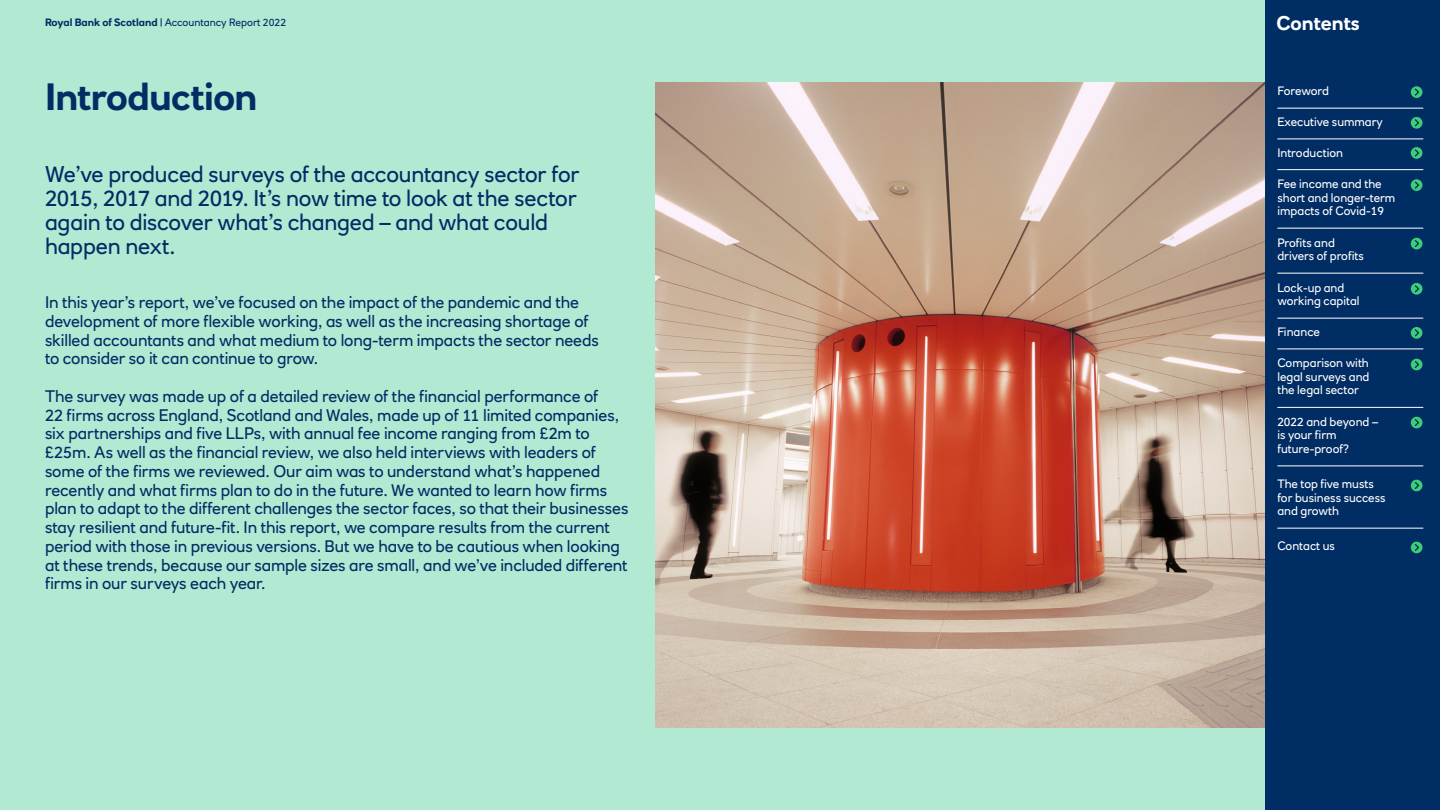
<style>
.page{position:relative;width:1440px;height:810px;background:#fff}
.page>*{position:absolute;margin:0;border:0;box-sizing:border-box;transform-origin:0 0}
.t1{font:700 37.5px "RN House Sans";letter-spacing:-.015em;color:#002d64}
.t2{font:22.5px/24px "RN House Sans";letter-spacing:-.01em;color:#002d64}
.t3{font:700 19.5px "RN House Sans";color:#fff}
.t4{font:16.5px/18.8px "RN House Sans";letter-spacing:-.005em;color:#002d64}
.t5{font:12px/13.5px "RN House Sans";color:#fff}
.t6{font:12px "RN House Sans";letter-spacing:-.02em;color:#fff}
.t7{font:10.5px "RN House Sans";color:#002d64}
.s1{font-weight:700}
</style>
<div class="page">
<div style="left:0;top:0;width:1265px;height:810px;background:#b2e9d3"></div>
<img style="left:656px;top:82px;width:609px;height:646px">
<div style="left:1265px;top:0;width:175px;height:810px;background:#002d64"></div>
<div style="left:1411px;top:86px;width:11px;height:12px;background:#3bce76;border-radius:50%"></div>
<svg style="left:1414px;top:87px;width:6px;height:9px"></svg>
<div style="left:1411px;top:283px;width:11px;height:12px;background:#3bce76;border-radius:50%"></div>
<svg style="left:1414px;top:285px;width:6px;height:9px"></svg>
<div style="left:1411px;top:238px;width:11px;height:11px;background:#3bce76;border-radius:50%"></div>
<svg style="left:1414px;top:240px;width:5px;height:8px"></svg>
<div style="left:1411px;top:179px;width:11px;height:12px;background:#3bce76;border-radius:50%"></div>
<svg style="left:1414px;top:180px;width:6px;height:9px"></svg>
<svg style="left:1411px;top:147px;width:11px;height:12px"></svg>
<svg style="left:1414px;top:148px;width:6px;height:10px"></svg>
<div style="left:1411px;top:117px;width:11px;height:12px;background:#3bce76;border-radius:50%"></div>
<svg style="left:1414px;top:119px;width:6px;height:9px"></svg>
<hr style="left:1277px;top:108px;width:146px;height:1px;background:#fff">
<hr style="left:1277px;top:139px;width:146px;height:1px;background:#fff">
<hr style="left:1277px;top:169px;width:146px;height:1px;background:#fff">
<hr style="left:1277px;top:228px;width:146px;height:1px;background:#fff">
<hr style="left:1277px;top:273px;width:146px;height:1px;background:#fff">
<hr style="left:1277px;top:318px;width:146px;height:1px;background:#fff">
<hr style="left:1277px;top:349px;width:146px;height:1px;background:#fff">
<hr style="left:1277px;top:407px;width:146px;height:1px;background:#fff">
<hr style="left:1277px;top:466px;width:146px;height:1px;background:#fff">
<hr style="left:1277px;top:528px;width:146px;height:1px;background:#fff">
<div style="left:1411px;top:327px;width:11px;height:12px;background:#3bce76;border-radius:50%"></div>
<svg style="left:1414px;top:329px;width:6px;height:9px"></svg>
<div style="left:1411px;top:359px;width:11px;height:11px;background:#3bce76;border-radius:50%"></div>
<svg style="left:1414px;top:361px;width:5px;height:7px"></svg>
<div style="left:1411px;top:417px;width:11px;height:11px;background:#3bce76;border-radius:50%"></div>
<svg style="left:1414px;top:419px;width:5px;height:7px"></svg>
<div style="left:1411px;top:480px;width:11px;height:11px;background:#3bce76;border-radius:50%"></div>
<svg style="left:1414px;top:482px;width:5px;height:7px"></svg>
<div style="left:1411px;top:542px;width:11px;height:11px;background:#3bce76;border-radius:50%"></div>
<svg style="left:1414px;top:544px;width:5px;height:7px"></svg>
<p class="t7" style="left:45px;top:16px;width:243px"><span class="s1">Royal Bank of Scotland |</span> Accountancy Report 2022</p>
<h1 class="t1" style="left:45px;top:74px;width:214px">Introduction</h1>
<h2 class="t2" style="left:45px;top:162px;width:536px">We’ve produced surveys of the accountancy sector for 2015, 2017 and 2019. It’s now time to look at the sector again to discover what’s changed – and what could happen next.</h2>
<p class="t4" style="left:45px;top:293px;width:555px">In this year’s report, we’ve focused on the impact of the pandemic and the development of more flexible working, as well as the increasing shortage of skilled accountants and what medium to long-term impacts the sector needs to consider so it can continue to grow.</p>
<p class="t4" style="left:45px;top:387px;width:585px">The survey was made up of a detailed review of the financial performance of<br>22 firms across England, Scotland and Wales, made up of 11 limited companies, six partnerships and five LLPs, with annual fee income ranging from £2m to £25m. As well as the financial review, we also held interviews with leaders of some of the firms we reviewed. Our aim was to understand what’s happened recently and what firms plan to do in the future. We wanted to learn how firms plan to adapt to the different challenges the sector faces, so that their businesses stay resilient and future-fit. In this report, we compare results from the current period with those in previous versions. But we have to be cautious when looking at these trends, because our sample sizes are small, and we’ve included different firms in our surveys each year.</p>
<p class="t3" style="left:1276px;top:11px;width:85px">Contents</p>
<p class="t6" style="left:1277px;top:84px;width:53px">Foreword</p>
<p class="t5" style="left:1277px;top:115px;width:107px">Executive summary</p>
<p class="t5" style="left:1277px;top:146px;width:67px">Introduction</p>
<p class="t5" style="left:1277px;top:177px;width:120px">Fee income and the short and longer-term impacts of Covid-19</p>
<p class="t5" style="left:1277px;top:236px;width:88px">Profits and drivers of profits</p>
<p class="t5" style="left:1277px;top:281px;width:84px">Lock-up and working capital</p>
<p class="t5" style="left:1277px;top:325px;width:44px">Finance</p>
<p class="t5" style="left:1277px;top:356px;width:94px;text-align:justify">Comparison with legal surveys and the legal sector</p>
<p class="t5" style="left:1277px;top:415px;width:102px">2022 and beyond – is your firm future-proof?</p>
<p class="t5" style="left:1277px;top:477px;width:110px">The top five musts for business success and growth</p>
<p class="t5" style="left:1277px;top:539px;width:59px">Contact us</p>
</div>
